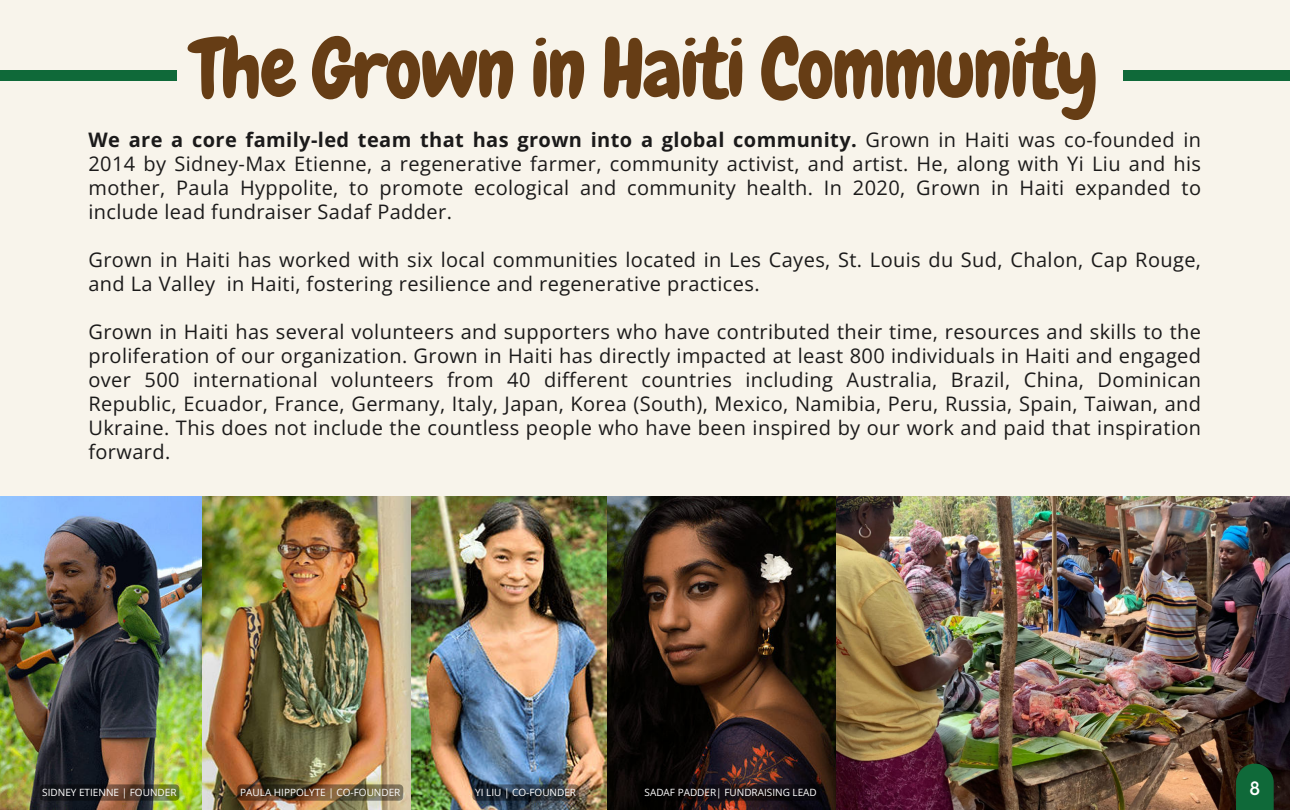
<style>
.page{position:relative;width:1290px;height:810px;background:#f8f4eb}
.page>*{position:absolute;margin:0;border:0;box-sizing:border-box;transform-origin:0 0}
.t1{font:82px "Chewy";letter-spacing:-.025em;color:#663d15}
.t2{font:20px/24px "Open Sans";letter-spacing:.02em;color:#1b1a1a;text-align:justify}
.t3{font:500 18px "Now";color:#fff}
.t4{font:10px "Open Sans";color:#fff}
.s1{font-weight:700}
</style>
<div class="page">
<img style="left:606px;top:496px;width:684px;height:314px">
<svg style="left:1236px;top:764px;width:38px;height:46px;background:#116135"></svg>
<div style="left:0;top:71px;width:177px;height:10px;background:#0f6939"></div>
<div style="left:1123px;top:71px;width:167px;height:10px;background:#0f6939"></div>
<img style="left:0;top:496px;width:606px;height:314px">
<div style="left:40px;top:784px;width:139px;height:17px;background:#000;border-radius:4px;opacity:.4"></div>
<div style="left:237px;top:784px;width:166px;height:17px;background:#000;border-radius:4px;opacity:.4"></div>
<div style="left:472px;top:784px;width:107px;height:17px;background:#000;border-radius:4px;opacity:.4"></div>
<div style="left:642px;top:784px;width:178px;height:17px;background:#000;border-radius:4px;opacity:.4"></div>
<h1 class="t1" style="left:192px;top:16px;width:908px">The Grown in Haiti Community</h1>
<p class="t2" style="left:88px;top:127px;width:1114px"><span class="s1">We are a core family-led team that has grown into a global community.</span> Grown in Haiti was co-founded in 2014 by Sidney-Max Etienne, a regenerative farmer, community activist, and artist. He, along with Yi Liu and his mother, Paula Hyppolite, to promote ecological and community health. In 2020, Grown in Haiti expanded to include lead fundraiser Sadaf Padder.</p>
<p class="t2" style="left:88px;top:247px;width:1114px">Grown in Haiti has worked with six local communities located in Les Cayes, St. Louis du Sud, Chalon, Cap Rouge, and La Valley in Haiti, fostering resilience and regenerative practices.</p>
<p class="t2" style="left:88px;top:319px;width:1114px">Grown in Haiti has several volunteers and supporters who have contributed their time, resources and skills to the proliferation of our organization. Grown in Haiti has directly impacted at least 800 individuals in Haiti and engaged over 500 international volunteers from 40 different countries including Australia, Brazil, China, Dominican Republic, Ecuador, France, Germany, Italy, Japan, Korea (South), Mexico, Namibia, Peru, Russia, Spain, Taiwan, and Ukraine. This does not include the countless people who have been inspired by our work and paid that inspiration forward.</p>
<p class="t4" style="left:42px;top:786px;width:136px">SIDNEY ETIENNE | FOUNDER</p>
<p class="t4" style="left:240px;top:786px;width:162px">PAULA HIPPOLYTE | CO-FOUNDER</p>
<p class="t4" style="left:475px;top:786px;width:102px">YI LIU | CO-FOUNDER</p>
<p class="t4" style="left:645px;top:786px;width:174px">SADAF PADDER| FUNDRAISING LEAD</p>
<p class="t3" style="left:1250px;top:775px;width:12px">8</p>
</div>
